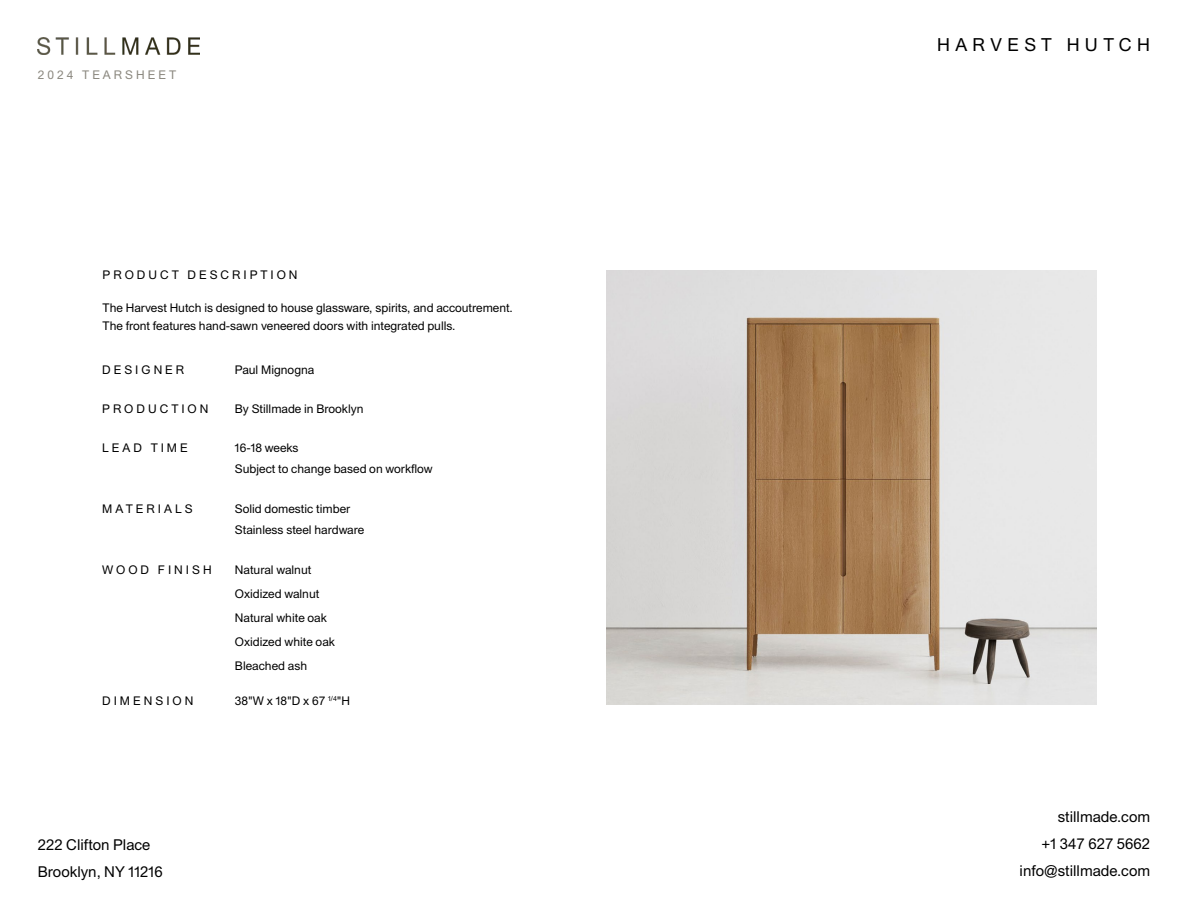
<style>
.page{position:relative;width:1188px;height:918px;background:#fff}
.page>*{position:absolute;margin:0;border:0;box-sizing:border-box;transform-origin:0 0}
.t1{font:18px "Union";letter-spacing:.3em;color:#000}
.t2{font:15px/27px "Union";color:#000}
.t3{font:12px/24px "Union";color:#000}
.t4{font:12px "Union";letter-spacing:.25em;color:#000}
.t5{font:12px "Union";letter-spacing:.25em;color:#8b887f}
</style>
<div class="page">
<img style="left:38px;top:38px;width:162px;height:17px">
<img style="left:607px;top:270px;width:489px;height:435px">
<p class="t5" style="left:38px;top:68px;width:140px">2024 TEARSHEET</p>
<p class="t4" style="left:103px;top:268px;width:197px">PRODUCT DESCRIPTION</p>
<p class="t3" style="left:103px;top:299px;width:412px;line-height:18px">The Harvest Hutch is designed to house glassware, spirits, and accoutrement.<br>The front features hand-sawn veneered doors with integrated pulls.</p>
<p class="t4" style="left:102px;top:363px;width:84px">DESIGNER</p>
<p class="t3" style="left:235px;top:358px;width:81px">Paul Mignogna</p>
<p class="t4" style="left:102px;top:402px;width:108px">PRODUCTION</p>
<p class="t4" style="left:102px;top:441px;width:87px">LEAD TIME</p>
<p class="t3" style="left:235px;top:397px;width:130px">By Stillmade in Brooklyn</p>
<p class="t3" style="left:235px;top:438px;width:199px;line-height:21px">16-18 weeks<br>Subject to change based on workflow</p>
<p class="t4" style="left:102px;top:502px;width:92px">MATERIALS</p>
<p class="t3" style="left:235px;top:499px;width:131px;line-height:21px">Solid domestic timber<br>Stainless steel hardware</p>
<p class="t4" style="left:102px;top:563px;width:111px">WOOD FINISH</p>
<p class="t3" style="left:235px;top:558px;width:102px">Natural walnut<br>Oxidized walnut<br>Natural white oak<br>Oxidized white oak<br>Bleached ash</p>
<p class="t4" style="left:102px;top:694px;width:93px">DIMENSION</p>
<p class="t3" style="left:235px;top:689px;width:117px">38"W x 18"D x 67 <sup>1/4</sup>"H</p>
<p class="t2" style="left:38px;top:832px;width:127px">222 Clifton Place<br>Brooklyn, NY 11216</p>
<h1 class="t1" style="left:937px;top:34px;width:215px">HARVEST HUTCH</h1>
<p class="t2" style="left:1020px;top:804px;width:132px;text-align:right">stillmade.com<br>+1 347 627 5662 info@stillmade.com</p>
</div>
